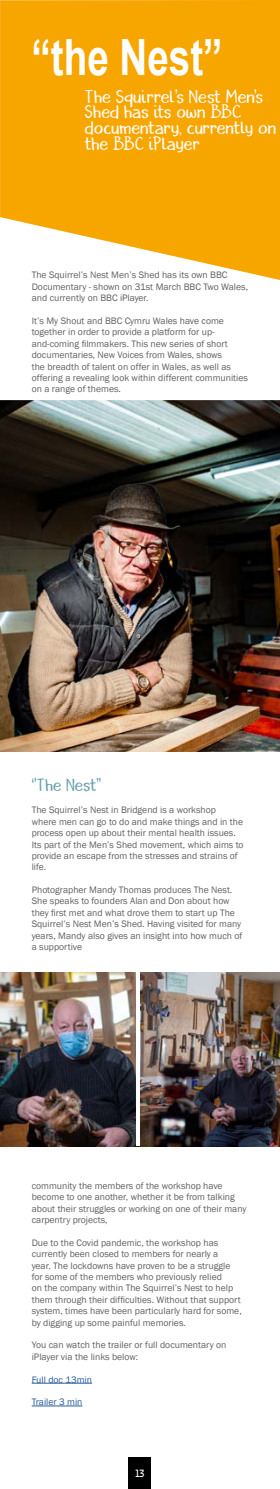
<style>
.page{position:relative;width:280px;height:1489px;background:#fff}
.page>*{position:absolute;margin:0;border:0;box-sizing:border-box;transform-origin:0 0}
.t1{font:700 50.05px "Arial";color:#fff;scale:.77 1}
.t2{font:16.62px/15.8px "DK Borrowdale";color:#fff}
.t3{font:15.75px "DK Borrowdale";color:#68a0ac}
.t4{font:10.5px "Accuratist";color:#fff}
.t5{font:9.62px/11.4px "Franklin Gothic";color:#616162}
.t6{font:9.62px "Franklin Gothic";color:#275b9b}
</style>
<div class="page">
<svg style="left:0;top:0;width:279px;height:280px;fill:#f7a600"></svg>
<hr style="left:32px;top:1382px;width:60px;height:1px;background:#275b9b">
<hr style="left:32px;top:1405px;width:50px;height:1px;background:#275b9b">
<img style="left:0;top:400px;width:279px;height:352px">
<div style="left:128px;top:1457px;width:23px;height:31px;background:#000"></div>
<img style="left:0;top:972px;width:136px;height:174px">
<img style="left:140px;top:972px;width:139px;height:174px">
<h1 class="t1" style="left:32px;top:22px;width:249px">“the Nest”</h1>
<h2 class="t2" style="left:84px;top:88px;width:192px">The Squirrel’s Nest Men’s<br>Shed has its own BBC documentary, currently on the BBC iPlayer</h2>
<p class="t5" style="left:32px;top:270px;width:217px">The Squirrel’s Nest Men’s Shed has its own BBC<br>Documentary - shown on 31st March BBC Two Wales, and currently on BBC iPlayer.</p>
<p class="t5" style="left:32px;top:315px;width:217px">It’s My Shout and BBC Cymru Wales have come together in order to provide a platform for up&shy;and-coming filmmakers. This new series of short documentaries, New Voices from Wales, shows<br>the breadth of talent on offer in Wales, as well as offering a revealing look within different communities on a range of themes.</p>
<h3 class="t3" style="left:32px;top:774px;width:71px">‘’The Nest’’</h3>
<p class="t5" style="left:32px;top:804px;width:213px">The Squirrel’s Nest in Bridgend is a workshop<br>where men can go to do and make things and in the process open up about their mental health issues.<br>Its part of the Men’s Shed movement, which aims to provide an escape from the stresses and strains of life.</p>
<p class="t5" style="left:32px;top:884px;width:211px">Photographer Mandy Thomas produces The Nest.<br>She speaks to founders Alan and Don about how they first met and what drove them to start up The Squirrel’s Nest Men’s Shed. Having visited for many years, Mandy also gives an insight into how much of a supportive</p>
<p class="t5" style="left:32px;top:1180px;width:215px">community the members of the workshop have become to one another, whether it be from talking about their struggles or working on one of their many carpentry projects,</p>
<p class="t5" style="left:32px;top:1237px;width:211px">Due to the Covid pandemic, the workshop has currently been closed to members for nearly a<br>year. The lockdowns have proven to be a struggle for some of the members who previously relied<br>on the company within The Squirrel’s Nest to help them through their difficulties. Without that support system, times have been particularly hard for some, by digging up some painful memories.</p>
<p class="t5" style="left:32px;top:1339px;width:195px">You can watch the trailer or full documentary on iPlayer via the links below:</p>
<p class="t6" style="left:32px;top:1373px;width:62px">Full doc 13min</p>
<p class="t6" style="left:32px;top:1395px;width:52px">Trailer 3 min</p>
<p class="t4" style="left:135px;top:1466px;width:11px">13</p>
</div>
